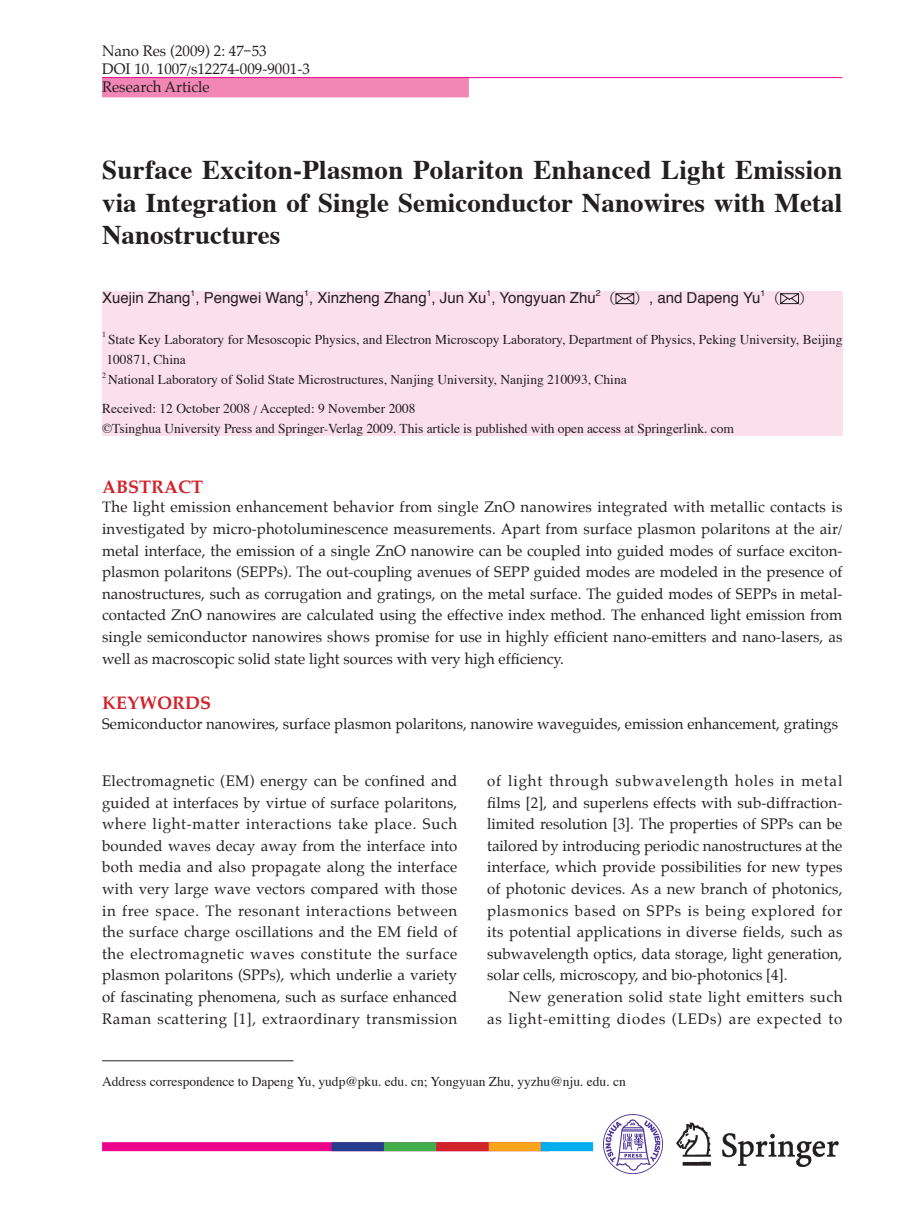
<style>
.page{position:relative;width:919px;height:1212px;background:#fff}
.page>*{position:absolute;margin:0;border:0;box-sizing:border-box;transform-origin:0 0}
.t1{font:700 27px/32.4px "Times";letter-spacing:.005em;color:#231f20;text-align:justify}
.t2{font:700 18px "Palatino";color:#d1232a}
.t3{font:15px/21.6px "Palatino";color:#231f20;text-align:justify}
.t4{font:15px/21.6px "Palatino";letter-spacing:.03em;color:#231f20;text-align:right}
.t5{font:15px "Helvetica";color:#231f20}
.t6{font:13.5px/20.2px "Times";color:#231f20}
.t7{font:8.7px "Helvetica";color:#231f20}
.t8{font:7.8px "Times";color:#231f20}
.s1{font-family:"Times"}
.s2{font-family:"Koz Min Pro Regular 90 pv RKSJ H"}
</style>
<div class="page">
<img style="left:676px;top:1122px;width:163px;height:45px">
<div style="left:102px;top:1142px;width:447px;height:9px;background:#ed028c"></div>
<div style="left:540px;top:1142px;width:53px;height:9px;background:#00aeef"></div>
<div style="left:488px;top:1142px;width:52px;height:9px;background:#f9a51b"></div>
<div style="left:436px;top:1142px;width:52px;height:9px;background:#d1232a"></div>
<div style="left:384px;top:1142px;width:52px;height:9px;background:#40ae49"></div>
<div style="left:331px;top:1142px;width:53px;height:9px;background:#253f8e"></div>
<img style="left:603px;top:1114px;width:59px;height:59px">
<div style="left:103px;top:78px;width:365px;height:19px;background:#f287b6"></div>
<div style="left:102px;top:78px;width:367px;height:19px;border:2px solid #f287b6"></div>
<hr style="left:102px;top:77px;width:740px;height:1px;background:#ed028c">
<div style="left:102px;top:291px;width:740px;height:145px;background:#fbdfeb"></div>
<svg style="left:615px;top:293px;width:184px;height:11px"></svg>
<hr style="left:102px;top:1060px;width:191px;height:1px;background:#231f20">
<p class="t3" style="left:102px;top:43px;width:209px;line-height:18px;text-align:left">Nano Res (2009) 2: 47 53<br>DOI 10. 1007<span class="s1">/</span>s12274-009-9001-3<br>Research Article</p>
<h1 class="t1" style="left:102px;top:156px;width:741px">Surface Exciton-Plasmon Polariton Enhanced Light Emission via Integration of Single Semiconductor Nanowires with Metal Nanostructures</h1>
<p class="t7" style="left:190px;top:290px;width:6px">1</p>
<p class="t7" style="left:304px;top:290px;width:6px">1</p>
<p class="t7" style="left:426px;top:290px;width:6px">1</p>
<p class="t7" style="left:486px;top:290px;width:6px">1</p>
<p class="t7" style="left:595px;top:290px;width:6px">2</p>
<p class="t7" style="left:760px;top:290px;width:6px">1</p>
<p class="t5" style="left:102px;top:292px;width:713px">Xuejin Zhang , Pengwei Wang , Xinzheng Zhang , Jun Xu , Yongyuan Zhu <span class="s2">（ ）</span>, and Dapeng Yu <span class="s2">（ ）</span></p>
<p class="t8" style="left:102px;top:332px;width:5px">1</p>
<p class="t6" style="left:106px;top:330px;width:737px">State Key Laboratory for Mesoscopic Physics, and Electron Microscopy Laboratory, Department of Physics, Peking University, Beijing<br>100871, China</p>
<p class="t8" style="left:102px;top:372px;width:5px">2</p>
<p class="t6" style="left:102px;top:367px;width:526px;line-height:28.8px;text-indent:6px">National Laboratory of Solid State Microstructures, Nanjing University, Nanjing 210093, China<br>Received: 12 October 2008 / Accepted: 9 November 2008</p>
<p class="t6" style="left:102px;top:420px;width:633px">©Tsinghua University Press and Springer-Verlag 2009. This article is published with open access at Springerlink. com</p>
<p class="t2" style="left:102px;top:478px;width:103px">ABSTRACT</p>
<p class="t3" style="left:102px;top:498px;width:741px">The light emission enhancement behavior from single ZnO nanowires integrated with metallic contacts is investigated by micro-photoluminescence measurements. Apart from surface plasmon polaritons at the air<span class="s1">/ </span>metal interface, the emission of a single ZnO nanowire can be coupled into guided modes of surface exciton&shy;plasmon polaritons (SEPPs). The out-coupling avenues of SEPP guided modes are modeled in the presence of nanostructures, such as corrugation and gratings, on the metal surface. The guided modes of SEPPs in metal&shy;contacted ZnO nanowires are calculated using the effective index method. The enhanced light emission from single semiconductor nanowires shows promise for use in highly efficient nano-emitters and nano-lasers, as well as macroscopic solid state light sources with very high efficiency.</p>
<p class="t2" style="left:102px;top:694px;width:110px">KEYWORDS</p>
<p class="t3" style="left:102px;top:714px;width:737px">Semiconductor nanowires, surface plasmon polaritons, nanowire waveguides, emission enhancement, gratings</p>
<p class="t3" style="left:102px;top:771px;width:357px">Electromagnetic (EM) energy can be confined and guided at interfaces by virtue of surface polaritons, where light-matter interactions take place. Such bounded waves decay away from the interface into both media and also propagate along the interface with very large wave vectors compared with those in free space. The resonant interactions between the surface charge oscillations and the EM field of the electromagnetic waves constitute the surface plasmon polaritons (SPPs), which underlie a variety of fascinating phenomena, such as surface enhanced Raman scattering [1], extraordinary transmission</p>
<p class="t3" style="left:487px;top:771px;width:357px">of light through subwavelength holes in metal films [2], and superlens effects with sub-diffraction&shy;limited resolution [3]. The properties of SPPs can be tailored by introducing periodic nanostructures at the interface, which provide possibilities for new types of photonic devices. As a new branch of photonics, plasmonics based on SPPs is being explored for its potential applications in diverse fields, such as subwavelength optics, data storage, light generation, solar cells, microscopy, and bio-photonics [4].</p>
<p class="t4" style="left:487px;top:987px;width:357px">New generation solid state light emitters such<br>as light-emitting diodes (LEDs) are expected to</p>
<p class="t6" style="left:102px;top:1073px;width:525px">Address correspondence to Dapeng Yu, yudp@pku. edu. cn; Yongyuan Zhu, yyzhu@nju. edu. cn</p>
</div>
